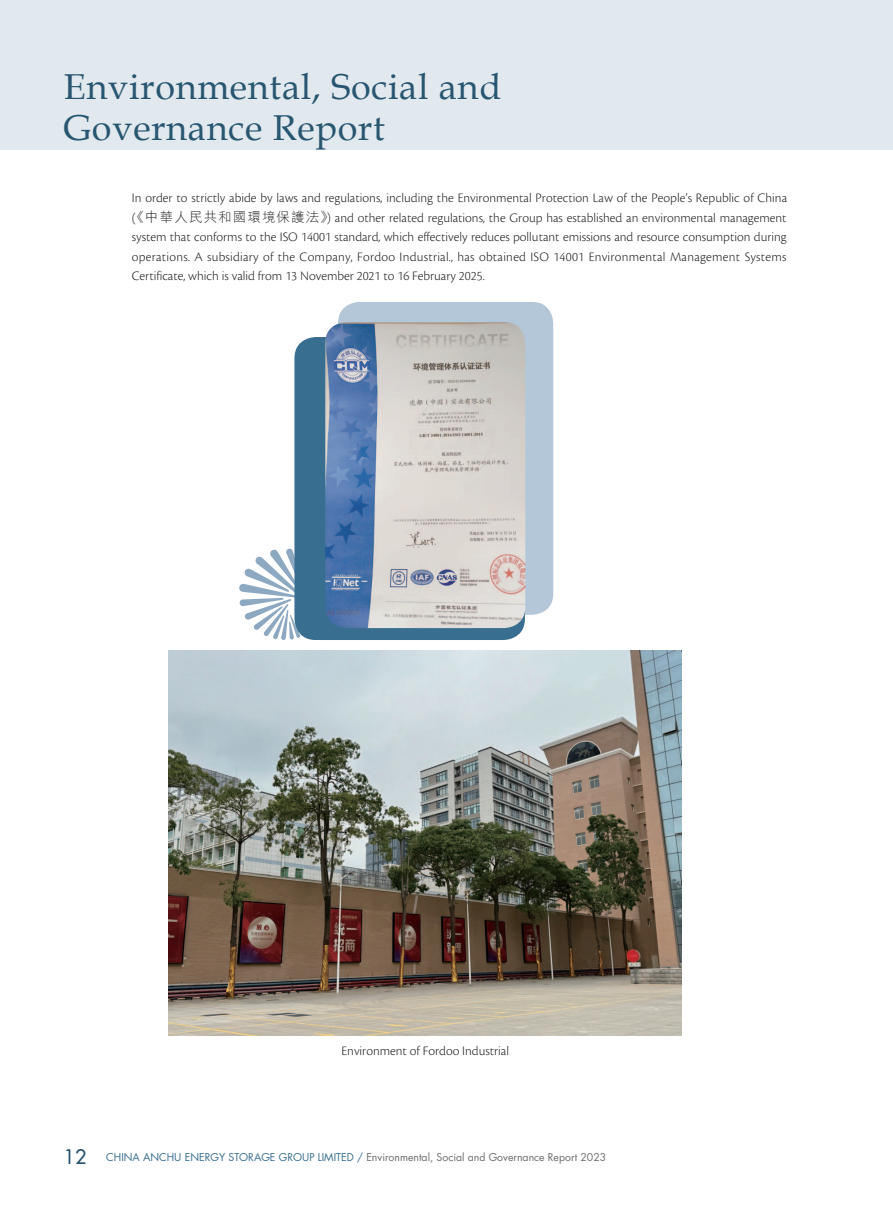
<style>
.page{position:relative;width:893px;height:1212px;background:#fff}
.page>*{position:absolute;margin:0;border:0;box-sizing:border-box;transform-origin:0 0}
.t1{font:36px/40.5px "Book Antiqua";letter-spacing:.02em;color:#285671}
._00_txt{font:300 13.5px/19.5px "Cronos Pro";color:#231f20;text-align:justify}
.t2{font:10.5px "Futura Std";color:#6c6d70}
.s1{font-family:"M Hei HK"}
.s2{font-weight:500;font-size:19.5px;color:#285671}
.s3{color:#386e8f}
</style>
<div class="page">
<div style="left:0;top:0;width:893px;height:150px;background:#e1e9ee"></div>
<div style="left:338px;top:302px;width:215px;height:313px;background:#b4c7d8;border-radius:21px"></div>
<svg style="left:239px;top:548px;width:72px;height:92px"></svg>
<div style="left:294px;top:337px;width:231px;height:303px;background:#386e8f;border-radius:21px"></div>
<img style="left:325px;top:322px;width:200px;height:306px">
<img style="left:168px;top:650px;width:514px;height:385px">
<h1 class="t1" style="left:64px;top:66px;width:439px">Environmental, Social and<br>Governance Report</h1>
<p class="_00_txt" style="left:131px;top:188px;width:658px">In order to strictly abide by laws and regulations, including the Environmental Protection Law of the People’s Republic of China<span class="s1">《</span>( <span class="s1">中華人民共和國環境保護法》</span>) and other related regulations, the Group has established an environmental management system that conforms to the ISO 14001 standard, which effectively reduces pollutant emissions and resource consumption during operations. A subsidiary of the Company, Fordoo Industrial., has obtained ISO 14001 Environmental Management Systems Certificate, which is valid from 13 November 2021 to 16 February 2025.</p>
<p class="_00_txt" style="left:341px;top:1041px;width:169px">Environment of Fordoo Industrial</p>
<p class="t2" style="left:64px;top:1150px;width:544px"><span class="s2">12</span> <span class="s3">CHINA ANCHU ENERGY STORAGE GROUP LIMITED /</span> Environmental, Social and Governance Report 2023</p>
</div>
